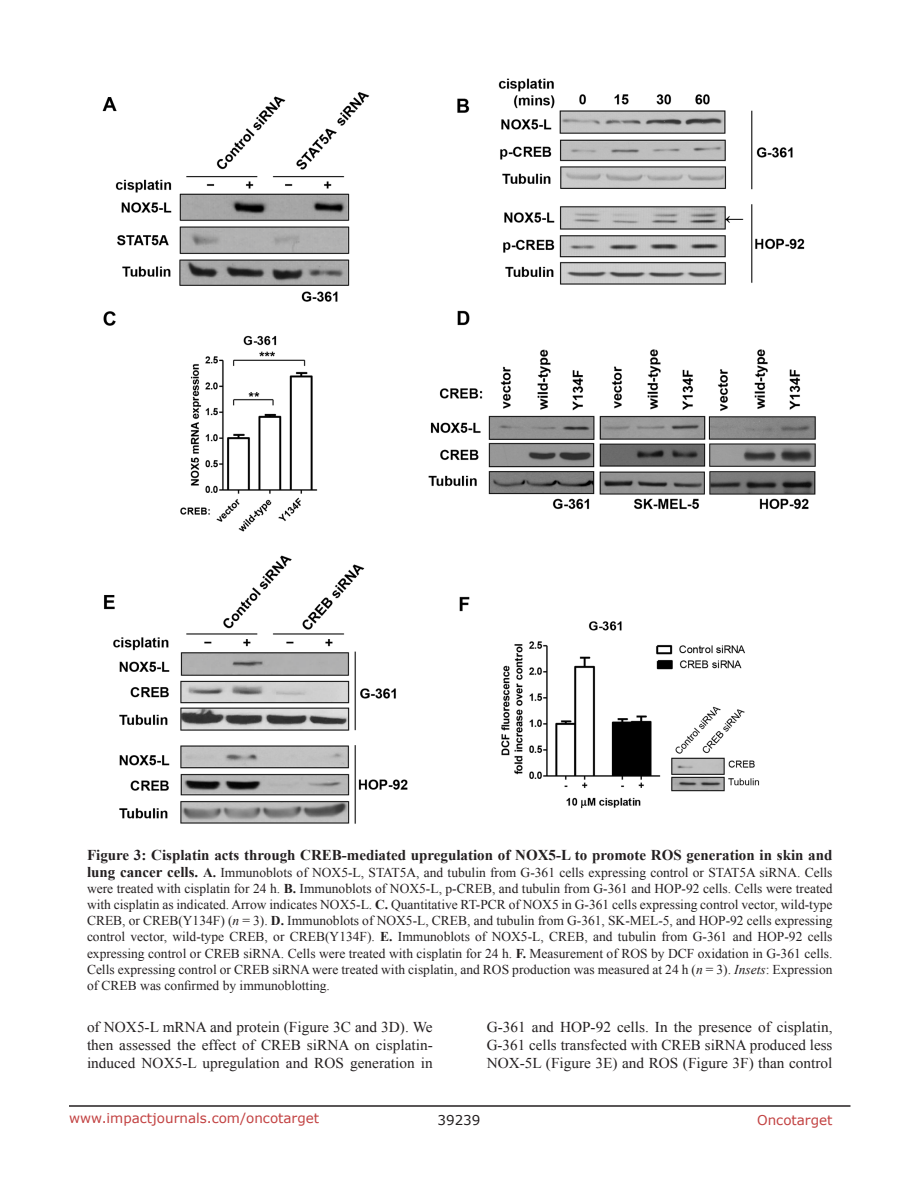
<style>
.page{position:relative;width:918px;height:1188px;background:#fff}
.page>*{position:absolute;margin:0;border:0;box-sizing:border-box;transform-origin:0 0}
.BodyText{font:15px/18px "Times New Roman";color:#231f20;text-align:justify}
.FigureText{font:700 15px "Times New Roman";color:#231f20}
.FigureText-2{font:13.5px/16.2px "Times New Roman";color:#231f20;text-align:justify}
.t1{font:13.5px "Verdana";color:#c24141}
.t2{font:13.5px "Verdana";color:#231f20}
.s1{font-weight:700;font-size:15px}
.s2{font-weight:700}
.s3{font-style:italic}
</style>
<div class="page">
<hr style="left:69px;top:1105px;width:781px;height:2px;background:#231f20">
<img style="left:102px;top:78px;width:714px;height:746px">
<p class="FigureText" style="left:87px;top:845px;width:747px">Figure 3: Cisplatin acts through CREB-mediated upregulation of NOX5-L to promote ROS generation in skin and</p>
<p class="FigureText-2" style="left:87px;top:864px;width:747px"><span class="s1">lung cancer cells.</span> <span class="s2">A.</span> Immunoblots of NOX5-L, STAT5A, and tubulin from G-361 cells expressing control or STAT5A siRNA. Cells were treated with cisplatin for 24 h. <span class="s2">B.</span> Immunoblots of NOX5-L, p-CREB, and tubulin from G-361 and HOP-92 cells. Cells were treated with cisplatin as indicated. Arrow indicates NOX5-L. <span class="s2">C.</span> Quantitative RT-PCR of NOX5 in G-361 cells expressing control vector, wild-type CREB, or CREB(Y134F) (<span class="s3">n</span> = 3). <span class="s2">D.</span> Immunoblots of NOX5-L, CREB, and tubulin from G-361, SK-MEL-5, and HOP-92 cells expressing control vector, wild-type CREB, or CREB(Y134F). <span class="s2">E.</span> Immunoblots of NOX5-L, CREB, and tubulin from G-361 and HOP-92 cells expressing control or CREB siRNA. Cells were treated with cisplatin for 24 h. <span class="s2">F.</span> Measurement of ROS by DCF oxidation in G-361 cells.<br>Cells expressing control or CREB siRNA were treated with cisplatin, and ROS production was measured at 24 h (<span class="s3">n</span> = 3). <span class="s3">Insets</span>: Expression of CREB was confirmed by immunoblotting.</p>
<p class="BodyText" style="left:87px;top:1018px;width:347px">of NOX5-L mRNA and protein (Figure 3C and 3D). We then assessed the effect of CREB siRNA on cisplatin&shy;induced NOX5-L upregulation and ROS generation in</p>
<p class="BodyText" style="left:487px;top:1018px;width:347px">G-361 and HOP-92 cells. In the presence of cisplatin, G-361 cells transfected with CREB siRNA produced less NOX-5L (Figure 3E) and ROS (Figure 3F) than control</p>
<p class="t1" style="left:69px;top:1109px;width:252px">www.impactjournals.com/oncotarget</p>
<p class="t2" style="left:438px;top:1111px;width:44px">39239</p>
<p class="t1" style="left:757px;top:1111px;width:77px">Oncotarget</p>
</div>
